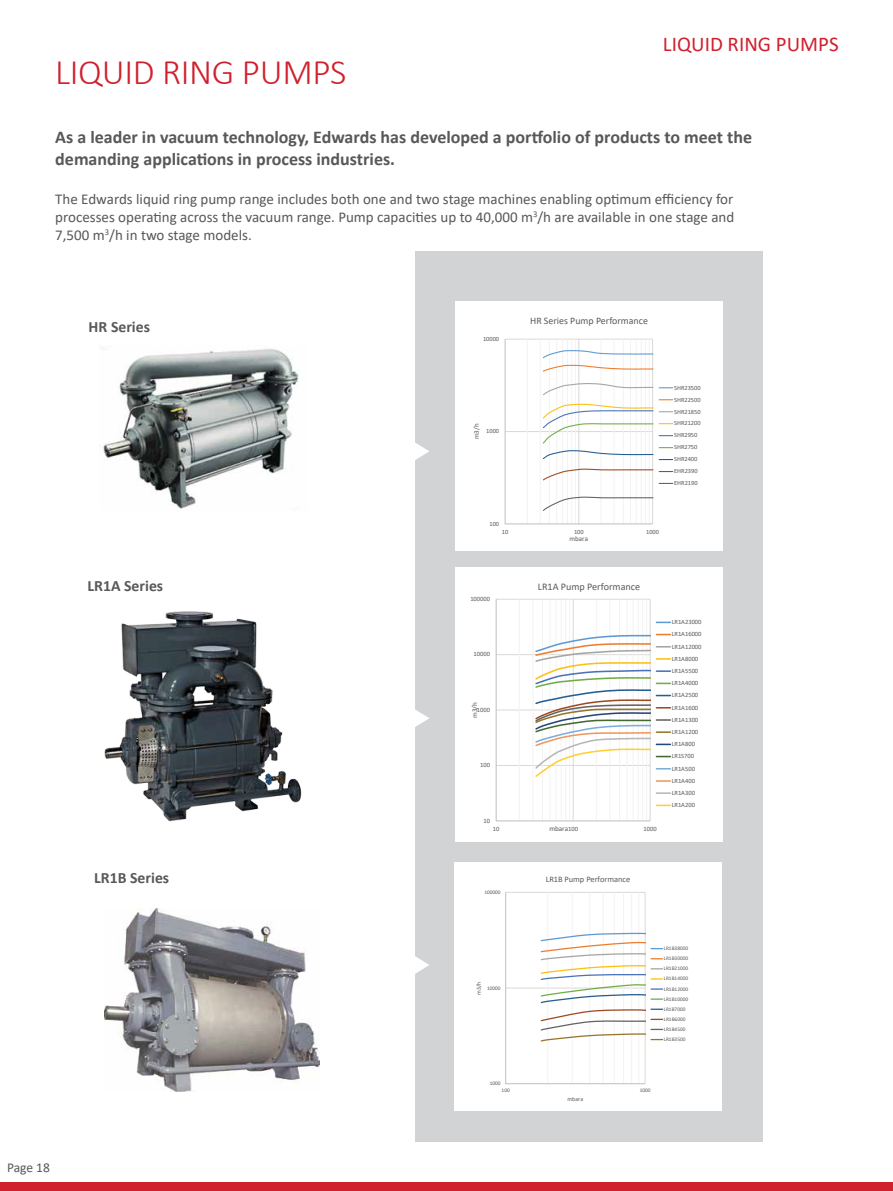
<style>
.page{position:relative;width:893px;height:1191px;background:#fff}
.page>*{position:absolute;margin:0;border:0;box-sizing:border-box;transform-origin:0 0}
.new_Heading_1{font:300 36px "Calibri";letter-spacing:-.01em;color:#d0202e}
.new_Body_text{font:21px "Calibri";color:#d0202e}
.new_Lead-in_text{font:700 18px/21.6px "Calibri";color:#57585a}
.t1{font:700 15.75px "Calibri";color:#58595b}
.new_Lead-in_text-2{font:15px/18px "Calibri";color:#57585a;text-align:justify}
.new_Body_text-2{font:13.5px "Calibri";letter-spacing:-.005em;color:#57585a}
.t2{font:10.2px "Calibri";color:#5a5a5a}
.t3{font:9.9px "Calibri";color:#5a5a5a}
.t4{font:8.4px "Calibri";color:#5a5a5a}
.t5{font:7.2px "Calibri";color:#5a5a5a}
.t6{font:7.05px "Calibri";color:#5a5a5a}
.t7{font:6.45px/12.1px "Calibri";color:#5a5a5a}
.t8{font:6.3px/12px "Calibri";color:#5a5a5a}
.t9{font:6px "Calibri";color:#5a5a5a}
.t10{font:5.4px/10.1px "Calibri";color:#5a5a5a}
</style>
<div class="page">
<div style="left:0;top:1182px;width:893px;height:9px;background:#d0202e"></div>
<div style="left:415px;top:251px;width:347px;height:890px;background:#d1d3d4"></div>
<img style="left:104px;top:611px;width:198px;height:211px">
<div style="left:455px;top:302px;width:268px;height:249px;background:#fff"></div>
<hr style="left:505px;top:339px;width:148px;height:1px;background:#d9d9d8">
<hr style="left:505px;top:431px;width:148px;height:1px;background:#d9d9d8">
<hr style="left:649px;top:339px;width:1px;height:185px;background:#f3f3f3">
<hr style="left:645px;top:339px;width:1px;height:185px;background:#f3f3f3">
<hr style="left:641px;top:339px;width:1px;height:185px;background:#f3f3f3">
<hr style="left:636px;top:339px;width:1px;height:185px;background:#f3f3f3">
<hr style="left:630px;top:339px;width:1px;height:185px;background:#f3f3f3">
<hr style="left:623px;top:339px;width:1px;height:185px;background:#f3f3f3">
<hr style="left:614px;top:339px;width:1px;height:185px;background:#f3f3f3">
<hr style="left:601px;top:339px;width:1px;height:185px;background:#f3f3f3">
<hr style="left:575px;top:339px;width:1px;height:185px;background:#f3f3f3">
<hr style="left:571px;top:339px;width:1px;height:185px;background:#f3f3f3">
<hr style="left:567px;top:339px;width:1px;height:185px;background:#f3f3f3">
<hr style="left:562px;top:339px;width:1px;height:185px;background:#f3f3f3">
<hr style="left:556px;top:339px;width:1px;height:185px;background:#f3f3f3">
<hr style="left:549px;top:339px;width:1px;height:185px;background:#f3f3f3">
<hr style="left:540px;top:339px;width:1px;height:185px;background:#f3f3f3">
<hr style="left:527px;top:339px;width:1px;height:185px;background:#f3f3f3">
<hr style="left:652px;top:339px;width:1px;height:185px;background:#d9d9d8">
<hr style="left:578px;top:339px;width:1px;height:185px;background:#d9d9d8">
<hr style="left:505px;top:339px;width:1px;height:185px;background:#c0bfbf">
<hr style="left:505px;top:523px;width:148px;height:1px;background:#c0bfbf">
<svg style="left:542px;top:349px;width:112px;height:23px"></svg>
<svg style="left:543px;top:382px;width:110px;height:14px"></svg>
<svg style="left:542px;top:403px;width:111px;height:57px"></svg>
<svg style="left:543px;top:468px;width:110px;height:13px"></svg>
<svg style="left:543px;top:496px;width:110px;height:16px"></svg>
<svg style="left:659px;top:387px;width:14px;height:1px"></svg>
<svg style="left:659px;top:399px;width:14px;height:1px"></svg>
<svg style="left:659px;top:411px;width:14px;height:1px"></svg>
<svg style="left:659px;top:423px;width:14px;height:1px"></svg>
<svg style="left:659px;top:435px;width:14px;height:1px"></svg>
<svg style="left:659px;top:447px;width:14px;height:1px"></svg>
<svg style="left:659px;top:459px;width:14px;height:1px"></svg>
<svg style="left:659px;top:471px;width:14px;height:1px"></svg>
<svg style="left:659px;top:483px;width:14px;height:1px"></svg>
<svg style="left:415px;top:442px;width:14px;height:18px"></svg>
<svg style="left:415px;top:709px;width:14px;height:18px"></svg>
<svg style="left:415px;top:956px;width:14px;height:18px"></svg>
<img style="left:100px;top:347px;width:199px;height:162px">
<div style="left:454px;top:862px;width:268px;height:248px;background:#fff"></div>
<hr style="left:506px;top:892px;width:139px;height:1px;background:#d9d9d8">
<hr style="left:506px;top:987px;width:139px;height:1px;background:#d9d9d8">
<hr style="left:638px;top:892px;width:1px;height:191px;background:#f3f3f3">
<hr style="left:631px;top:892px;width:1px;height:191px;background:#f3f3f3">
<hr style="left:623px;top:892px;width:1px;height:191px;background:#f3f3f3">
<hr style="left:614px;top:892px;width:1px;height:191px;background:#f3f3f3">
<hr style="left:603px;top:892px;width:1px;height:191px;background:#f3f3f3">
<hr style="left:589px;top:892px;width:1px;height:191px;background:#f3f3f3">
<hr style="left:572px;top:892px;width:1px;height:191px;background:#f3f3f3">
<hr style="left:547px;top:892px;width:1px;height:191px;background:#f3f3f3">
<hr style="left:645px;top:892px;width:1px;height:191px;background:#d9d9d8">
<hr style="left:505px;top:892px;width:1px;height:191px;background:#c0bfbf">
<hr style="left:506px;top:1083px;width:139px;height:1px;background:#c0bfbf">
<svg style="left:540px;top:932px;width:105px;height:110px"></svg>
<svg style="left:651px;top:1008px;width:11px;height:2px"></svg>
<svg style="left:651px;top:1018px;width:11px;height:2px"></svg>
<svg style="left:651px;top:1028px;width:11px;height:2px"></svg>
<img style="left:105px;top:908px;width:214px;height:184px">
<div style="left:455px;top:567px;width:268px;height:274px;background:#fff"></div>
<hr style="left:496px;top:599px;width:154px;height:1px;background:#d9d9d8">
<hr style="left:496px;top:654px;width:154px;height:1px;background:#d9d9d8">
<hr style="left:496px;top:710px;width:154px;height:1px;background:#d9d9d8">
<hr style="left:496px;top:765px;width:154px;height:1px;background:#d9d9d8">
<hr style="left:646px;top:599px;width:1px;height:222px;background:#f3f3f3">
<hr style="left:642px;top:599px;width:1px;height:222px;background:#f3f3f3">
<hr style="left:638px;top:599px;width:1px;height:222px;background:#f3f3f3">
<hr style="left:633px;top:599px;width:1px;height:222px;background:#f3f3f3">
<hr style="left:627px;top:599px;width:1px;height:222px;background:#f3f3f3">
<hr style="left:619px;top:599px;width:1px;height:222px;background:#f3f3f3">
<hr style="left:610px;top:599px;width:1px;height:222px;background:#f3f3f3">
<hr style="left:596px;top:599px;width:1px;height:222px;background:#f3f3f3">
<hr style="left:569px;top:599px;width:1px;height:222px;background:#f3f3f3">
<hr style="left:565px;top:599px;width:1px;height:222px;background:#f3f3f3">
<hr style="left:561px;top:599px;width:1px;height:222px;background:#f3f3f3">
<hr style="left:556px;top:599px;width:1px;height:222px;background:#f3f3f3">
<hr style="left:550px;top:599px;width:1px;height:222px;background:#f3f3f3">
<hr style="left:542px;top:599px;width:1px;height:222px;background:#f3f3f3">
<hr style="left:533px;top:599px;width:1px;height:222px;background:#f3f3f3">
<hr style="left:519px;top:599px;width:1px;height:222px;background:#f3f3f3">
<hr style="left:650px;top:599px;width:1px;height:222px;background:#d9d9d8">
<hr style="left:573px;top:599px;width:1px;height:222px;background:#d9d9d8">
<hr style="left:496px;top:599px;width:1px;height:222px;background:#c0bfbf">
<hr style="left:496px;top:820px;width:154px;height:1px;background:#c0bfbf">
<svg style="left:656px;top:621px;width:14px;height:2px"></svg>
<svg style="left:534px;top:634px;width:136px;height:148px"></svg>
<svg style="left:656px;top:792px;width:14px;height:2px"></svg>
<svg style="left:656px;top:804px;width:14px;height:2px"></svg>
<p class="new_Heading_1" style="left:55px;top:49px;width:293px">LIQUID RING PUMPS</p>
<p class="new_Body_text" style="left:663px;top:30px;width:177px">LIQUID RING PUMPS</p>
<p class="new_Lead-in_text" style="left:55px;top:126px;width:698px">As a leader in vacuum technology, Edwards has developed a portfolio of products to meet the demanding applications in process industries.</p>
<p class="new_Lead-in_text-2" style="left:55px;top:190px;width:681px">The Edwards liquid ring pump range includes both one and two stage machines enabling optimum efficiency for processes operating across the vacuum range. Pump capacities up to 40,000 m<sup>3</sup>/h are available in one stage and 7,500 m<sup>3</sup>/h in two stage models.</p>
<p class="t1" style="left:89px;top:316px;width:63px">HR Series</p>
<p class="t1" style="left:88px;top:574px;width:77px">LR1A Series</p>
<p class="t1" style="left:94px;top:866px;width:76px">LR1B Series</p>
<p class="new_Body_text-2" style="left:7px;top:1158px;width:44px">Page 18</p>
<p class="t8" style="left:483px;top:333px;width:18px">10000</p>
<p class="t3" style="left:530px;top:313px;width:119px">HR Series Pump Performance</p>
<p class="t6" style="left:472px;top:439px;width:17px;rotate:-90deg">m3/h</p>
<p class="t8" style="left:486px;top:425px;width:14px">1000</p>
<p class="t8" style="left:489px;top:517px;width:11px">100</p>
<p class="t8" style="left:502px;top:526px;width:8px">10</p>
<p class="t8" style="left:574px;top:526px;width:11px">100</p>
<p class="t8" style="left:646px;top:526px;width:14px">1000</p>
<p class="t6" style="left:569px;top:533px;width:20px">mbara</p>
<p class="t8" style="left:674px;top:381px;width:28px">SHR23500<br>SHR22500<br>SHR21850<br>SHR21200<br>SHR2950<br>SHR2750<br>SHR2400<br>EHR2390<br>EHR2190</p>
<p class="t7" style="left:470px;top:592px;width:21px">100000</p>
<p class="t7" style="left:474px;top:648px;width:18px">10000</p>
<p class="t5" style="left:470px;top:718px;width:17px;rotate:-90deg">m3/h</p>
<p class="t7" style="left:477px;top:703px;width:15px">1000</p>
<p class="t7" style="left:480px;top:759px;width:11px">100</p>
<p class="t7" style="left:483px;top:814px;width:8px">10</p>
<p class="t2" style="left:538px;top:579px;width:104px">LR1A Pump Performance</p>
<p class="t5" style="left:549px;top:823px;width:20px">mbara</p>
<p class="t7" style="left:493px;top:822px;width:8px">10</p>
<p class="t7" style="left:568px;top:822px;width:11px">100</p>
<p class="t7" style="left:644px;top:822px;width:15px">1000</p>
<p class="t7" style="left:672px;top:616px;width:31px">LR1A23000<br>LR1A16000<br>LR1A12000<br>LR1A8000<br>LR1A5500<br>LR1A4000<br>LR1A2500<br>LR1A1600<br>LR1A1300<br>LR1A1200<br>LR1A800<br>LR1S700<br>LR1A500<br>LR1A400<br>LR1A300<br>LR1A200</p>
<p class="t10" style="left:484px;top:887px;width:18px">100000</p>
<p class="t4" style="left:546px;top:873px;width:86px">LR1B Pump Performance</p>
<p class="t9" style="left:475px;top:994px;width:15px;rotate:-90deg">m3/h</p>
<p class="t10" style="left:487px;top:982px;width:15px">10000</p>
<p class="t10" style="left:664px;top:943px;width:26px">LR1B38000<br>LR1B30000<br>LR1B21000<br>LR1B14000<br>LR1B12000<br>LR1B10000<br>LR1B7000<br>LR1B6000<br>LR1B4500<br>LR1B3500</p>
<p class="t10" style="left:490px;top:1078px;width:12px">1000</p>
<p class="t10" style="left:502px;top:1085px;width:10px">100</p>
<p class="t10" style="left:640px;top:1085px;width:12px">1000</p>
<p class="t9" style="left:568px;top:1094px;width:17px">mbara</p>
</div>
